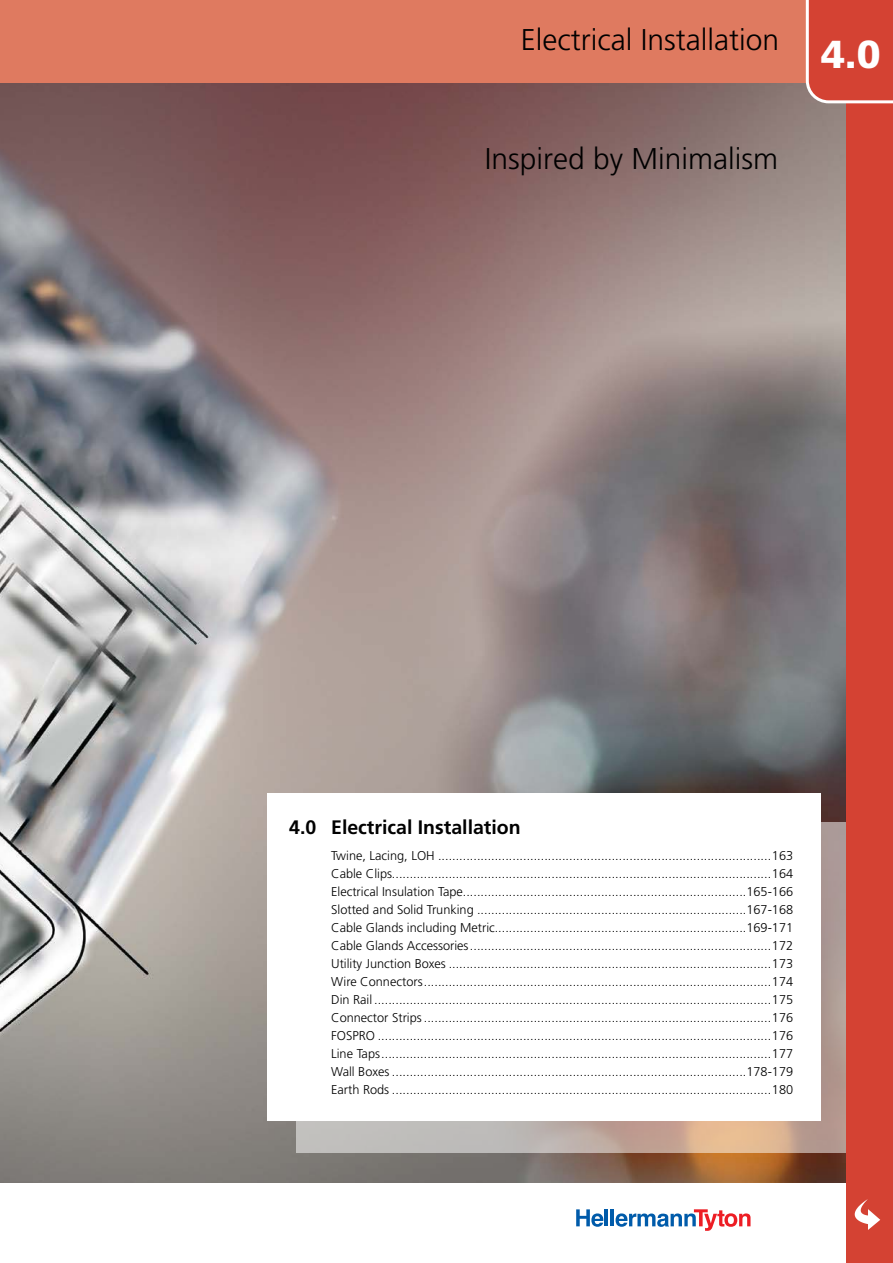
<style>
.page{position:relative;width:893px;height:1263px;background:#fff}
.page>*{position:absolute;margin:0;border:0;box-sizing:border-box;transform-origin:0 0}
.t1{font:900 39px "Frutiger";color:#fff}
.t2{font:300 30px "Frutiger";color:#000}
.t3{font:700 19.5px "Frutiger";color:#000}
.t4{font:300 12.75px/18px "Frutiger";color:#000;text-align:justify}
</style>
<div class="page">
<svg style="left:576px;top:1209px;width:27px;height:18px"></svg>
<hr style="left:605px;top:1209px;width:3px;height:17px;background:#005baa">
<hr style="left:611px;top:1209px;width:3px;height:17px;background:#005baa">
<svg style="left:616px;top:1209px;width:134px;height:22px"></svg>
<img style="left:0;top:82px;width:847px;height:1100px">
<svg style="left:296px;top:822px;width:551px;height:330px;background:#bdaaa0"></svg>
<div style="left:267px;top:793px;width:554px;height:328px;background:#fff"></div>
<div style="left:847px;top:96px;width:46px;height:1167px;background:#d44233"></div>
<div style="left:0;top:0;width:806px;height:82px;background:#df7a60"></div>
<svg style="left:804px;top:0;width:89px;height:105px;background:#d54f41"></svg>
<svg style="left:855px;top:1199px;width:25px;height:31px"></svg>
<h2 class="t2" style="left:521px;top:22px;width:260px">Electrical Installation</h2>
<h2 class="t2" style="left:485px;top:142px;width:295px">Inspired by Minimalism</h2>
<h1 class="t1" style="left:821px;top:31px;width:61px">4.0</h1>
<h3 class="t3" style="left:289px;top:815px;width:233px">4.0 Electrical Installation</h3>
<p class="t4" style="left:331px;top:847px;width:463px">Twine, Lacing, LOH ..............................................................................................163<br>Cable Clips...........................................................................................................164<br>Electrical Insulation Tape................................................................................165-166<br>Slotted and Solid Trunking ............................................................................167-168<br>Cable Glands including Metric.......................................................................169-171<br>Cable Glands Accessories.....................................................................................172<br>Utility Junction Boxes ...........................................................................................173<br>Wire Connectors..................................................................................................174<br>Din Rail ................................................................................................................175<br>Connector Strips ..................................................................................................176<br>FOSPRO ...............................................................................................................176<br>Line Taps..............................................................................................................177<br>Wall Boxes ....................................................................................................178-179<br>Earth Rods ...........................................................................................................180</p>
</div>
